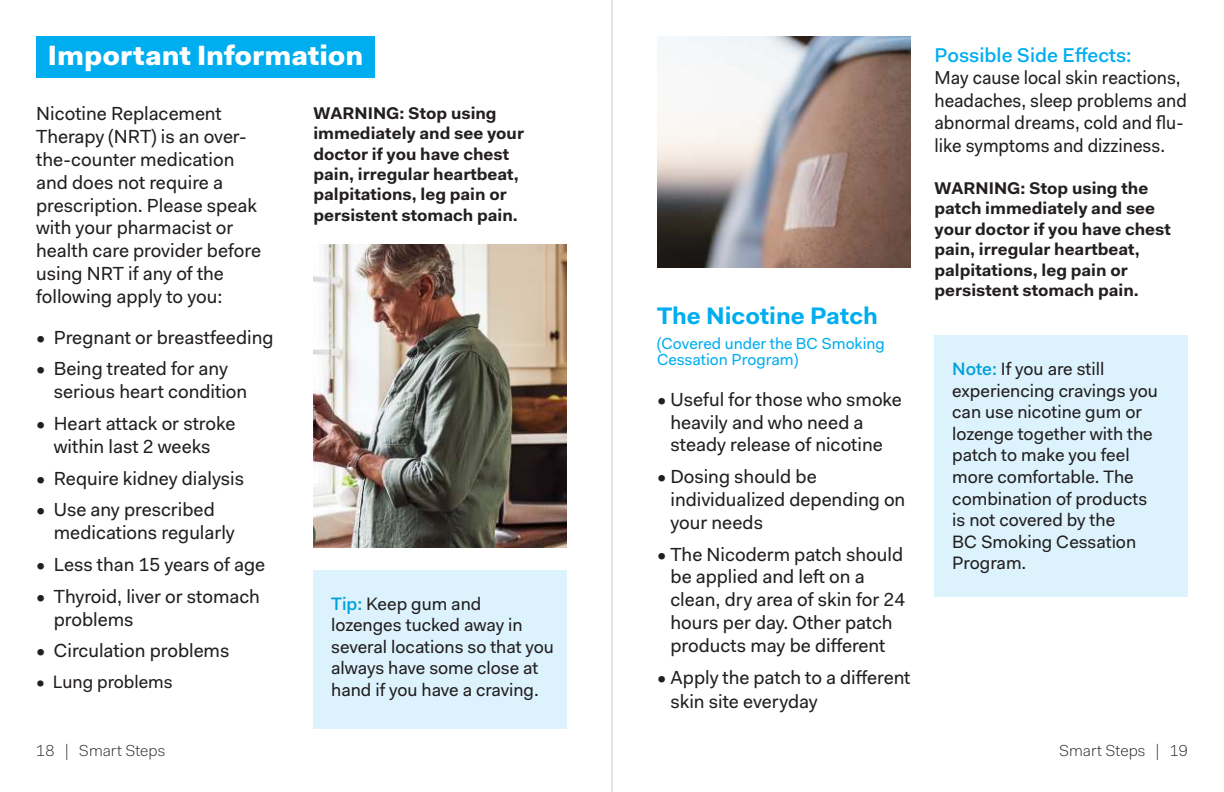
<style>
.page{position:relative;width:1224px;height:792px;background:#fff}
.page>*{position:absolute;margin:0;border:0;box-sizing:border-box;transform-origin:0 0}
.t1{font:900 28px "Fakt Pro";color:#fff}
.t2{font:700 24px "Fakt Pro";color:#00aeef}
.t3{font:500 20px "Fakt Pro";color:#00aeef}
.t4{font:19px/22.8px "Fakt Pro";color:#231f20}
.t5{font:18.8px/22.6px "Fakt Pro";color:#231f20;scale:.96 1}
.t6{font:18px/21.6px "Fakt Pro";color:#231f20}
.t7{font:700 17px/20.4px "Fakt Pro";color:#231f20}
.t8{font:16px/16px "Fakt Pro";color:#00aeef}
.t9{font:300 16px "Fakt Pro";color:#231f20}
.s1{font-weight:500;color:#009fda}
</style>
<div class="page">
<div style="left:36px;top:36px;width:338px;height:41px;background:#00aeef"></div>
<div style="left:934px;top:336px;width:254px;height:261px;background:#dcf2fc"></div>
<div style="left:314px;top:570px;width:253px;height:159px;background:#dcf2fc"></div>
<img style="left:313px;top:245px;width:254px;height:302px">
<img style="left:657px;top:36px;width:253px;height:232px">
<hr style="left:612px;top:0;width:1px;height:792px;background:#c7c8ca">
<h1 class="t1" style="left:48px;top:37px;width:317px">Important Information</h1>
<p class="t4" style="left:36px;top:102px;width:226px">Nicotine Replacement<br>Therapy (NRT) is an over&shy;the-counter medication and does not require a prescription. Please speak with your pharmacist or health care provider before using NRT if any of the following apply to you:</p>
<p class="t4" style="left:36px;top:325px;width:239px">• Pregnant or breastfeeding</p>
<p class="t4" style="left:54px;top:357px;width:195px;text-indent:-18px">• Being treated for any serious heart condition</p>
<p class="t4" style="left:36px;top:412px;width:201px;text-align:center">• Heart attack or stroke within last 2 weeks</p>
<p class="t4" style="left:36px;top:466px;width:209px">• Require kidney dialysis</p>
<p class="t4" style="left:54px;top:498px;width:182px;text-indent:-18px">• Use any prescribed medications regularly</p>
<p class="t4" style="left:36px;top:553px;width:231px">• Less than 15 years of age</p>
<p class="t4" style="left:54px;top:585px;width:208px;text-indent:-18px">• Thyroid, liver or stomach problems</p>
<p class="t4" style="left:36px;top:639px;width:195px">• Circulation problems</p>
<p class="t6" style="left:36px;top:671px;width:138px">• Lung problems</p>
<p class="t7" style="left:314px;top:103px;width:212px">WARNING: Stop using immediately and see your doctor if you have chest pain, irregular heartbeat, palpitations, leg pain or persistent stomach pain.</p>
<p class="t6" style="left:331px;top:592px;width:224px"><span class="s1">Tip:</span> Keep gum and lozenges tucked away in several locations so that you always have some close at hand if you have a craving.</p>
<p class="t2" style="left:657px;top:300px;width:222px">The Nicotine Patch</p>
<p class="t8" style="left:657px;top:335px;width:229px">(Covered under the BC Smoking<br>Cessation Program)</p>
<p class="t4" style="left:670px;top:388px;width:233px;text-indent:-13px">• Useful for those who smoke heavily and who need a steady release of nicotine</p>
<p class="t4" style="left:670px;top:465px;width:236px;text-indent:-13px">• Dosing should be individualized depending on your needs</p>
<p class="t4" style="left:670px;top:543px;width:236px;text-indent:-13px">• The Nicoderm patch should be applied and left on a clean, dry area of skin for 24 hours per day. Other patch products may be different</p>
<p class="t4" style="left:670px;top:665px;width:242px;line-height:24px;text-indent:-13px">• Apply the patch to a different skin site everyday</p>
<p class="t3" style="left:934px;top:42px;width:199px">Possible Side Effects:</p>
<p class="t5" style="left:934px;top:66px;width:264px">May cause local skin reactions, headaches, sleep problems and abnormal dreams, cold and flu&shy;like symptoms and dizziness.</p>
<p class="t7" style="left:934px;top:178px;width:238px">WARNING: Stop using the patch immediately and see your doctor if you have chest pain, irregular heartbeat, palpitations, leg pain or persistent stomach pain.</p>
<p class="t6" style="left:952px;top:358px;width:207px"><span class="s1">Note:</span> If you are still experiencing cravings you can use nicotine gum or lozenge together with the patch to make you feel more comfortable. The combination of products is not covered by the<br>BC Smoking Cessation<br>Program.</p>
<p class="t9" style="left:36px;top:740px;width:130px">18 | Smart Steps</p>
<p class="t9" style="left:1059px;top:740px;width:130px">Smart Steps | 19</p>
</div>
